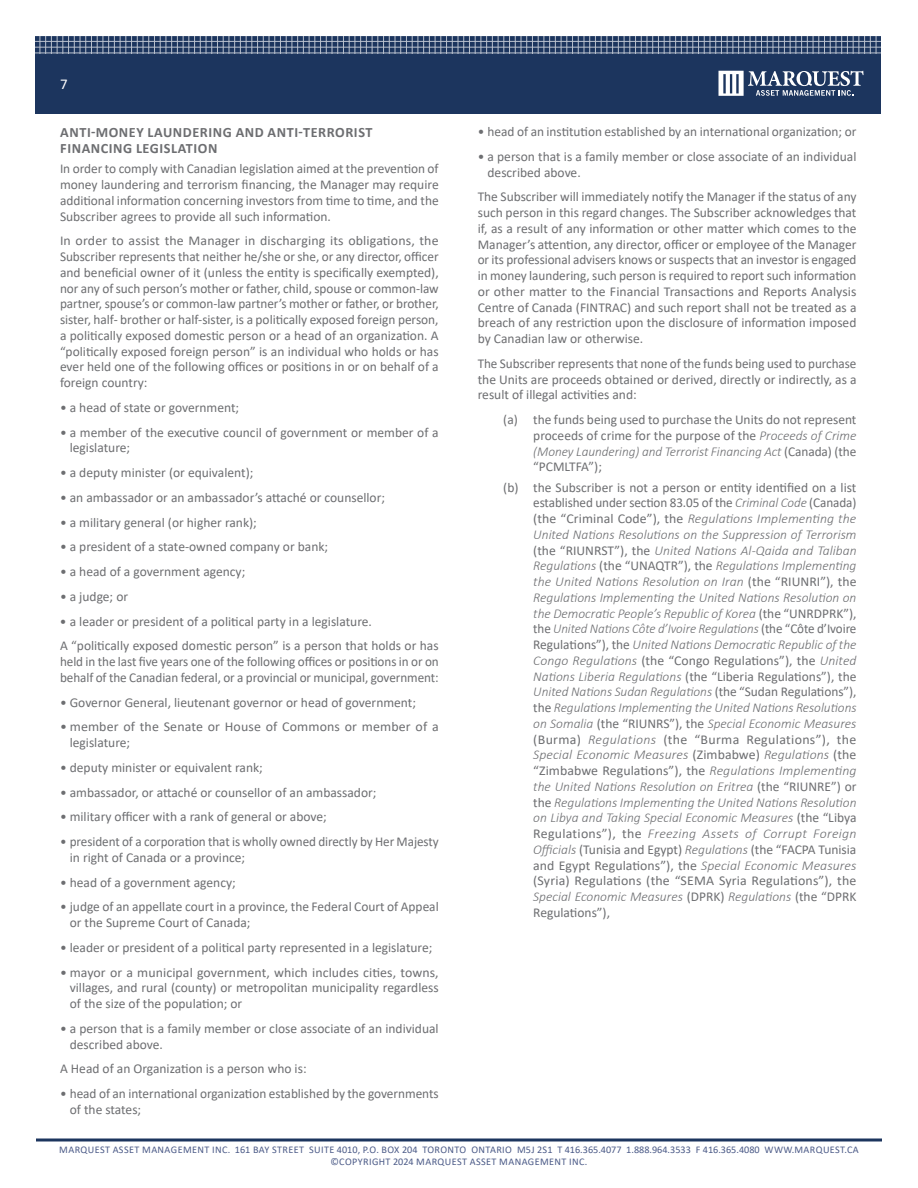
<style>
.page{position:relative;width:918px;height:1188px;background:#fff}
.page>*{position:absolute;margin:0;border:0;box-sizing:border-box;transform-origin:0 0}
.t1{font:15px "Calibri";color:#fff}
.t2{font:700 14.25px/16.5px "Calibri";letter-spacing:.04em;color:#6d6e71}
.t3{font:13.5px/15.8px "Calibri";color:#6d6e71}
.t4{font:italic 300 13.5px/15.8px "Calibri";color:#6d6e71;text-align:justify}
.t5{font:10.2px/12px "Calibri";letter-spacing:.04em;color:#4b5a87;text-align:center}
.s1{font-weight:300;font-style:italic}
.s2{font-weight:400;font-style:normal}
</style>
<div class="page">
<div style="left:35px;top:36px;width:846px;height:78px;background:#1c355e"></div>
<hr style="left:34px;top:53px;width:847px;height:1px;background:#fff">
<hr style="left:34px;top:58px;width:847px;height:1px;background:#fff">
<hr style="left:34px;top:64px;width:847px;height:1px;background:#fff">
<hr style="left:34px;top:70px;width:847px;height:1px;background:#fff">
<hr style="left:34px;top:76px;width:847px;height:1px;background:#fff">
<hr style="left:34px;top:81px;width:847px;height:1px;background:#fff">
<hr style="left:34px;top:87px;width:847px;height:1px;background:#fff">
<hr style="left:34px;top:93px;width:847px;height:1px;background:#fff">
<hr style="left:34px;top:99px;width:847px;height:1px;background:#fff">
<hr style="left:34px;top:105px;width:847px;height:1px;background:#fff">
<hr style="left:34px;top:110px;width:847px;height:1px;background:#fff">
<svg style="left:35px;top:36px;width:846px;height:17px"></svg>
<svg style="left:719px;top:71px;width:145px;height:25px"></svg>
<svg style="left:36px;top:1138px;width:846px;height:4px;background:#546786"></svg>
<p class="t1" style="left:60px;top:73px;width:9px">7</p>
<p class="t2" style="left:60px;top:124px;width:314px">ANTI-MONEY LAUNDERING AND ANTI-TERRORIST<br>FINANCING LEGISLATION</p>
<p class="t3" style="left:60px;top:161px;width:380px;text-align:justify">In order to comply with Canadian legislation aimed at the prevention of money laundering and terrorism financing, the Manager may require additional information concerning investors from time to time, and the Subscriber agrees to provide all such information.</p>
<p class="t3" style="left:60px;top:233px;width:380px;text-align:justify">In order to assist the Manager in discharging its obligations, the Subscriber represents that neither he/she or she, or any director, officer and beneficial owner of it (unless the entity is specifically exempted), nor any of such person’s mother or father, child, spouse or common-law partner, spouse’s or common-law partner’s mother or father, or brother, sister, half- brother or half-sister, is a politically exposed foreign person, a politically exposed domestic person or a head of an organization. A “politically exposed foreign person” is an individual who holds or has ever held one of the following offices or positions in or on behalf of a foreign country:</p>
<p class="t3" style="left:60px;top:399px;width:181px">• a head of state or government;</p>
<p class="t3" style="left:70px;top:424px;width:370px;text-indent:-10px">• a member of the executive council of government or member of a legislature;</p>
<p class="t3" style="left:60px;top:464px;width:195px">• a deputy minister (or equivalent);</p>
<p class="t3" style="left:60px;top:489px;width:327px">• an ambassador or an ambassador’s attaché or counsellor;</p>
<p class="t3" style="left:60px;top:514px;width:198px">• a military general (or higher rank);</p>
<p class="t3" style="left:60px;top:539px;width:270px">• a president of a state-owned company or bank;</p>
<p class="t3" style="left:60px;top:563px;width:187px">• a head of a government agency;</p>
<p class="t3" style="left:60px;top:588px;width:70px">• a judge; or</p>
<p class="t3" style="left:60px;top:608px;width:380px;line-height:24.8px">• a leader or president of a political party in a legislature.<br>A “politically exposed domestic person” is a person that holds or has</p>
<p class="t3" style="left:60px;top:653px;width:380px">held in the last five years one of the following offices or positions in or on behalf of the Canadian federal, or a provincial or municipal, government:</p>
<p class="t3" style="left:60px;top:694px;width:358px">• Governor General, lieutenant governor or head of government;</p>
<p class="t3" style="left:70px;top:719px;width:370px;text-indent:-10px">• member of the Senate or House of Commons or member of a legislature;</p>
<p class="t3" style="left:60px;top:759px;width:204px">• deputy minister or equivalent rank;</p>
<p class="t3" style="left:60px;top:784px;width:318px">• ambassador, or attaché or counsellor of an ambassador;</p>
<p class="t3" style="left:60px;top:809px;width:268px">• military officer with a rank of general or above;</p>
<p class="t3" style="left:70px;top:833px;width:370px;text-indent:-10px">• president of a corporation that is wholly owned directly by Her Majesty in right of Canada or a province;</p>
<p class="t3" style="left:60px;top:874px;width:177px">• head of a government agency;</p>
<p class="t3" style="left:70px;top:899px;width:371px;text-indent:-10px">• judge of an appellate court in a province, the Federal Court of Appeal or the Supreme Court of Canada;</p>
<p class="t3" style="left:60px;top:939px;width:374px">• leader or president of a political party represented in a legislature;</p>
<p class="t3" style="left:70px;top:964px;width:370px;text-align:justify;text-indent:-10px">• mayor or a municipal government, which includes cities, towns, villages, and rural (county) or metropolitan municipality regardless of the size of the population; or</p>
<p class="t3" style="left:70px;top:1020px;width:370px;text-indent:-10px">• a person that is a family member or close associate of an individual described above.</p>
<p class="t3" style="left:60px;top:1061px;width:248px">A Head of an Organization is a person who is:</p>
<p class="t3" style="left:70px;top:1085px;width:370px;text-indent:-10px">• head of an international organization established by the governments of the states;</p>
<p class="t3" style="left:478px;top:123px;width:380px">• head of an institution established by an international organization; or</p>
<p class="t3" style="left:488px;top:148px;width:370px;text-indent:-10px">• a person that is a family member or close associate of an individual described above.</p>
<p class="t3" style="left:478px;top:189px;width:380px;text-align:justify">The Subscriber will immediately notify the Manager if the status of any such person in this regard changes. The Subscriber acknowledges that if, as a result of any information or other matter which comes to the Manager’s attention, any director, officer or employee of the Manager or its professional advisers knows or suspects that an investor is engaged in money laundering, such person is required to report such information or other matter to the Financial Transactions and Reports Analysis Centre of Canada (FINTRAC) and such report shall not be treated as a breach of any restriction upon the disclosure of information imposed by Canadian law or otherwise.</p>
<p class="t3" style="left:478px;top:355px;width:380px;text-align:justify">The Subscriber represents that none of the funds being used to purchase the Units are proceeds obtained or derived, directly or indirectly, as a result of illegal activities and:</p>
<p class="t3" style="left:533px;top:411px;width:325px;text-align:justify;text-indent:-30px">(a) the funds being used to purchase the Units do not represent proceeds of crime for the purpose of the <span class="s1">Proceeds of Crime (Money Laundering) and Terrorist Financing Act</span> (Canada) (the “PCMLTFA”);</p>
<p class="t4" style="left:533px;top:479px;width:325px;text-indent:-30px"><span class="s2">(b) the Subscriber is not a person or entity identified on a list established under section 83.05 of the</span> Criminal Code <span class="s2">(Canada) (the “Criminal Code”), the</span> Regulations Implementing the United Nations Resolutions on the Suppression of Terrorism <span class="s2">(the “RIUNRST”), the</span> United Nations Al-Qaida and Taliban Regulations <span class="s2">(the “UNAQTR”), the</span> Regulations Implementing the United Nations Resolution on Iran <span class="s2">(the “RIUNRI”), the </span>Regulations Implementing the United Nations Resolution on the Democratic People’s Republic of Korea <span class="s2">(the “UNRDPRK”), the</span> United Nations Côte d’Ivoire Regulations <span class="s2">(the “Côte d’Ivoire Regulations”), the</span> United Nations Democratic Republic of the Congo Regulations <span class="s2">(the “Congo Regulations”), the</span> United Nations Liberia Regulations <span class="s2">(the “Liberia Regulations”), the </span>United Nations Sudan Regulations <span class="s2">(the “Sudan Regulations”), the</span> Regulations Implementing the United Nations Resolutions on Somalia <span class="s2">(the “RIUNRS”), the</span> Special Economic Measures <span class="s2">(Burma)</span> Regulations <span class="s2">(the “Burma Regulations”), the </span>Special Economic Measures <span class="s2">(Zimbabwe)</span> Regulations <span class="s2">(the “Zimbabwe Regulations”), the</span> Regulations Implementing the United Nations Resolution on Eritrea <span class="s2">(the “RIUNRE”) or the</span> Regulations Implementing the United Nations Resolution on Libya and Taking Special Economic Measures <span class="s2">(the “Libya Regulations”), the</span> Freezing Assets of Corrupt Foreign Officials <span class="s2">(Tunisia and Egypt)</span> Regulations <span class="s2">(the “FACPA Tunisia and Egypt Regulations”), the</span> Special Economic Measures <span class="s2">(Syria) Regulations (the “SEMA Syria Regulations”), the </span>Special Economic Measures <span class="s2">(DPRK)</span> Regulations <span class="s2">(the “DPRK Regulations”),</span></p>
<p class="t5" style="left:59px;top:1143px;width:801px">MARQUEST ASSET MANAGEMENT INC. 161 BAY STREET SUITE 4010, P.O. BOX 204 TORONTO ONTARIO M5J 2S1 T 416.365.4077 1.888.964.3533 F 416.365.4080 WWW.MARQUEST.CA ©COPYRIGHT 2024 MARQUEST ASSET MANAGEMENT INC.</p>
</div>
